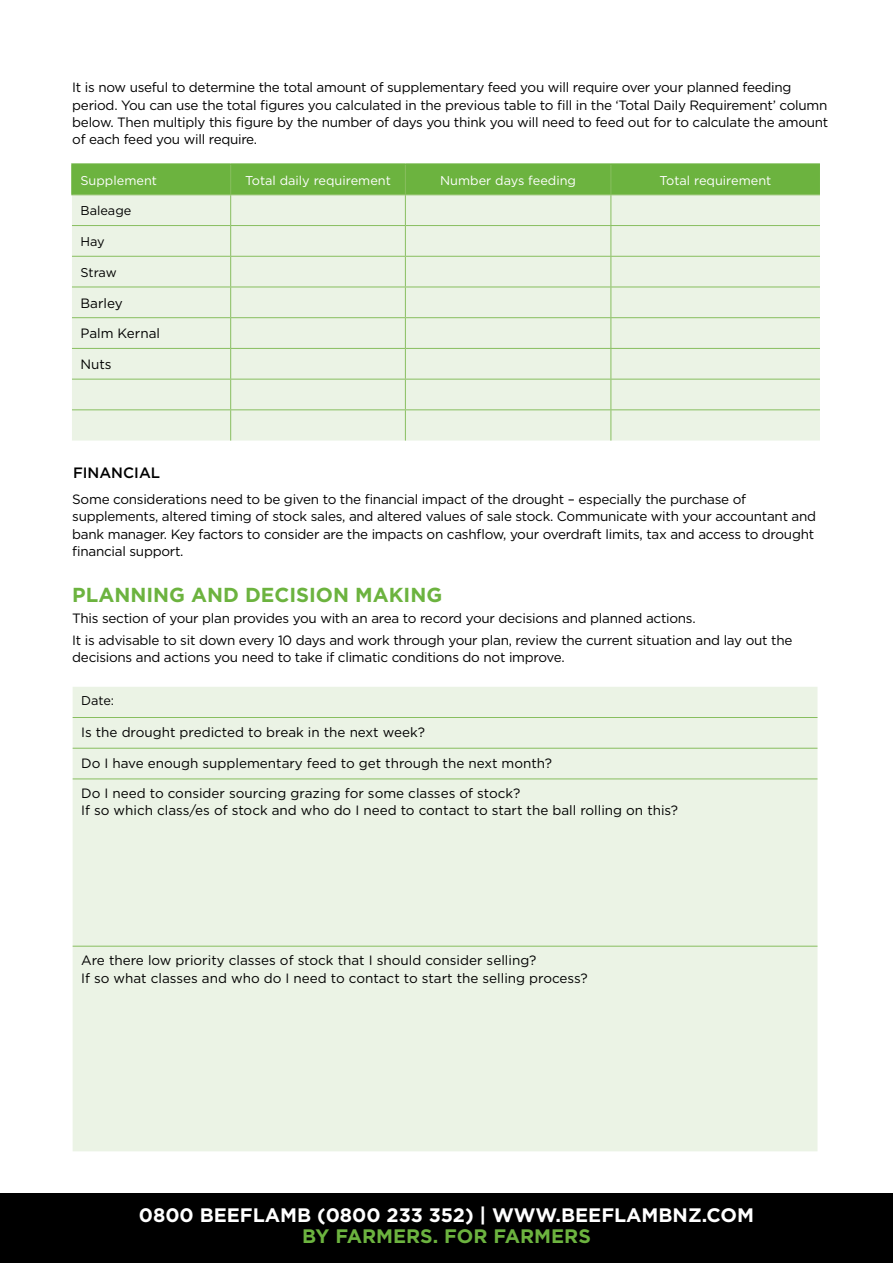
<style>
.page{position:relative;width:893px;height:1263px;background:#fff}
.page>*{position:absolute;margin:0;border:0;box-sizing:border-box;transform-origin:0 0}
.t1{font:700 20.25px "Gotham";color:#6cb33f}
.t2{font:700 19.5px "Gotham";color:#fff}
.t3{font:700 19.5px "Gotham";color:#6cb33f}
.t4{font:500 15px "Gotham";color:#000}
.t5{font:13.5px/17.2px "Gotham";letter-spacing:-.02em;color:#000}
.t6{font:13.5px/17.2px "Gotham";color:#000}
.t7{font:12.75px "Gotham";color:#fff}
.t8{font:12.75px "Gotham";color:#000}
</style>
<div class="page">
<div style="left:0;top:1193px;width:893px;height:70px;background:#000"></div>
<div style="left:72px;top:195px;width:748px;height:246px;background:#ebf3e5"></div>
<hr style="left:71px;top:194px;width:160px;height:1px;background:#88be5f">
<hr style="left:71px;top:165px;width:2px;height:29px;background:#6cb33f">
<hr style="left:71px;top:163px;width:160px;height:2px;background:#6cb33f">
<hr style="left:231px;top:163px;width:174px;height:2px;background:#6cb33f">
<hr style="left:405px;top:163px;width:206px;height:2px;background:#6cb33f">
<hr style="left:611px;top:163px;width:209px;height:2px;background:#6cb33f">
<div style="left:73px;top:165px;width:747px;height:30px;background:#6cb33f"></div>
<hr style="left:230px;top:195px;width:1px;height:30px;background:#88be5f">
<hr style="left:405px;top:195px;width:1px;height:30px;background:#88be5f">
<hr style="left:610px;top:195px;width:1px;height:30px;background:#88be5f">
<hr style="left:72px;top:225px;width:159px;height:1px;background:#88be5f">
<hr style="left:231px;top:225px;width:174px;height:1px;background:#88be5f">
<hr style="left:230px;top:226px;width:1px;height:30px;background:#88be5f">
<hr style="left:405px;top:225px;width:206px;height:1px;background:#88be5f">
<hr style="left:405px;top:226px;width:1px;height:30px;background:#88be5f">
<hr style="left:611px;top:225px;width:209px;height:1px;background:#88be5f">
<hr style="left:610px;top:226px;width:1px;height:30px;background:#88be5f">
<hr style="left:72px;top:256px;width:159px;height:1px;background:#88be5f">
<hr style="left:231px;top:256px;width:174px;height:1px;background:#88be5f">
<hr style="left:230px;top:257px;width:1px;height:30px;background:#88be5f">
<hr style="left:405px;top:256px;width:206px;height:1px;background:#88be5f">
<hr style="left:405px;top:257px;width:1px;height:30px;background:#88be5f">
<hr style="left:611px;top:256px;width:209px;height:1px;background:#88be5f">
<hr style="left:610px;top:257px;width:1px;height:30px;background:#88be5f">
<hr style="left:230px;top:287px;width:1px;height:30px;background:#88be5f">
<hr style="left:405px;top:287px;width:1px;height:30px;background:#88be5f">
<hr style="left:610px;top:287px;width:1px;height:30px;background:#88be5f">
<hr style="left:230px;top:318px;width:1px;height:30px;background:#88be5f">
<hr style="left:405px;top:318px;width:1px;height:30px;background:#88be5f">
<hr style="left:610px;top:318px;width:1px;height:30px;background:#88be5f">
<hr style="left:230px;top:349px;width:1px;height:30px;background:#88be5f">
<hr style="left:405px;top:349px;width:1px;height:30px;background:#88be5f">
<hr style="left:610px;top:349px;width:1px;height:30px;background:#88be5f">
<hr style="left:230px;top:379px;width:1px;height:30px;background:#88be5f">
<hr style="left:405px;top:379px;width:1px;height:30px;background:#88be5f">
<hr style="left:610px;top:379px;width:1px;height:30px;background:#88be5f">
<hr style="left:230px;top:410px;width:1px;height:31px;background:#88be5f">
<hr style="left:405px;top:410px;width:1px;height:31px;background:#88be5f">
<hr style="left:610px;top:410px;width:1px;height:31px;background:#88be5f">
<hr style="left:72px;top:287px;width:159px;height:1px;background:#88be5f">
<hr style="left:231px;top:287px;width:174px;height:1px;background:#88be5f">
<hr style="left:405px;top:287px;width:206px;height:1px;background:#88be5f">
<hr style="left:611px;top:287px;width:209px;height:1px;background:#88be5f">
<hr style="left:72px;top:317px;width:159px;height:1px;background:#88be5f">
<hr style="left:231px;top:317px;width:174px;height:1px;background:#88be5f">
<hr style="left:405px;top:317px;width:206px;height:1px;background:#88be5f">
<hr style="left:611px;top:317px;width:209px;height:1px;background:#88be5f">
<hr style="left:72px;top:348px;width:159px;height:1px;background:#88be5f">
<hr style="left:231px;top:348px;width:174px;height:1px;background:#88be5f">
<hr style="left:405px;top:348px;width:206px;height:1px;background:#88be5f">
<hr style="left:611px;top:348px;width:209px;height:1px;background:#88be5f">
<hr style="left:72px;top:379px;width:159px;height:1px;background:#88be5f">
<hr style="left:231px;top:379px;width:174px;height:1px;background:#88be5f">
<hr style="left:405px;top:379px;width:206px;height:1px;background:#88be5f">
<hr style="left:611px;top:379px;width:209px;height:1px;background:#88be5f">
<hr style="left:72px;top:409px;width:159px;height:1px;background:#88be5f">
<hr style="left:231px;top:409px;width:174px;height:1px;background:#88be5f">
<hr style="left:405px;top:409px;width:206px;height:1px;background:#88be5f">
<hr style="left:611px;top:409px;width:209px;height:1px;background:#88be5f">
<div style="left:73px;top:687px;width:744px;height:464px;background:#ebf3e5"></div>
<hr style="left:73px;top:717px;width:744px;height:1px;background:#88be5f">
<hr style="left:73px;top:748px;width:744px;height:1px;background:#88be5f">
<hr style="left:73px;top:778px;width:744px;height:1px;background:#88be5f">
<hr style="left:73px;top:946px;width:744px;height:1px;background:#88be5f">
<p class="t5" style="left:72px;top:79px;width:758px">It is now useful to determine the total amount of supplementary feed you will require over your planned feeding period. You can use the total figures you calculated in the previous table to fill in the ‘Total Daily Requirement’ column below. Then multiply this figure by the number of days you think you will need to feed out for to calculate the amount of each feed you will require.</p>
<p class="t7" style="left:80px;top:172px;width:78px">Supplement</p>
<p class="t7" style="left:245px;top:172px;width:147px">Total daily requirement</p>
<p class="t7" style="left:440px;top:172px;width:137px">Number days feeding</p>
<p class="t7" style="left:659px;top:172px;width:113px">Total requirement</p>
<p class="t8" style="left:80px;top:203px;width:52px">Baleage</p>
<p class="t8" style="left:80px;top:233px;width:26px">Hay</p>
<p class="t8" style="left:80px;top:264px;width:38px">Straw</p>
<p class="t5" style="left:80px;top:294px;width:44px">Barley</p>
<p class="t6" style="left:80px;top:325px;width:81px">Palm Kernal</p>
<p class="t5" style="left:80px;top:355px;width:33px">Nuts</p>
<p class="t4" style="left:73px;top:463px;width:89px">FINANCIAL</p>
<p class="t5" style="left:72px;top:490px;width:745px">Some considerations need to be given to the financial impact of the drought – especially the purchase of supplements, altered timing of stock sales, and altered values of sale stock. Communicate with your accountant and bank manager. Key factors to consider are the impacts on cashflow, your overdraft limits, tax and access to drought financial support.</p>
<h1 class="t1" style="left:72px;top:581px;width:371px">PLANNING AND DECISION MAKING</h1>
<p class="t5" style="left:72px;top:607px;width:722px;line-height:21.5px">This section of your plan provides you with an area to record your decisions and planned actions.<br>It is advisable to sit down every 10 days and work through your plan, review the current situation and lay out the</p>
<p class="t5" style="left:72px;top:648px;width:494px">decisions and actions you need to take if climatic conditions do not improve.</p>
<p class="t8" style="left:81px;top:693px;width:35px">Date:</p>
<p class="t6" style="left:81px;top:723px;width:345px">Is the drought predicted to break in the next week?</p>
<p class="t6" style="left:81px;top:754px;width:472px">Do I have enough supplementary feed to get through the next month?</p>
<p class="t6" style="left:81px;top:784px;width:598px">Do I need to consider sourcing grazing for some classes of stock?<br>If so which class/es of stock and who do I need to contact to start the ball rolling on this?</p>
<p class="t6" style="left:81px;top:952px;width:508px">Are there low priority classes of stock that I should consider selling?<br>If so what classes and who do I need to contact to start the selling process?</p>
<h2 class="t2" style="left:139px;top:1202px;width:617px">0800 BEEFLAMB (0800 233 352) | WWW.BEEFLAMBNZ.COM</h2>
<h2 class="t3" style="left:302px;top:1223px;width:290px">BY FARMERS. FOR FARMERS</h2>
</div>
